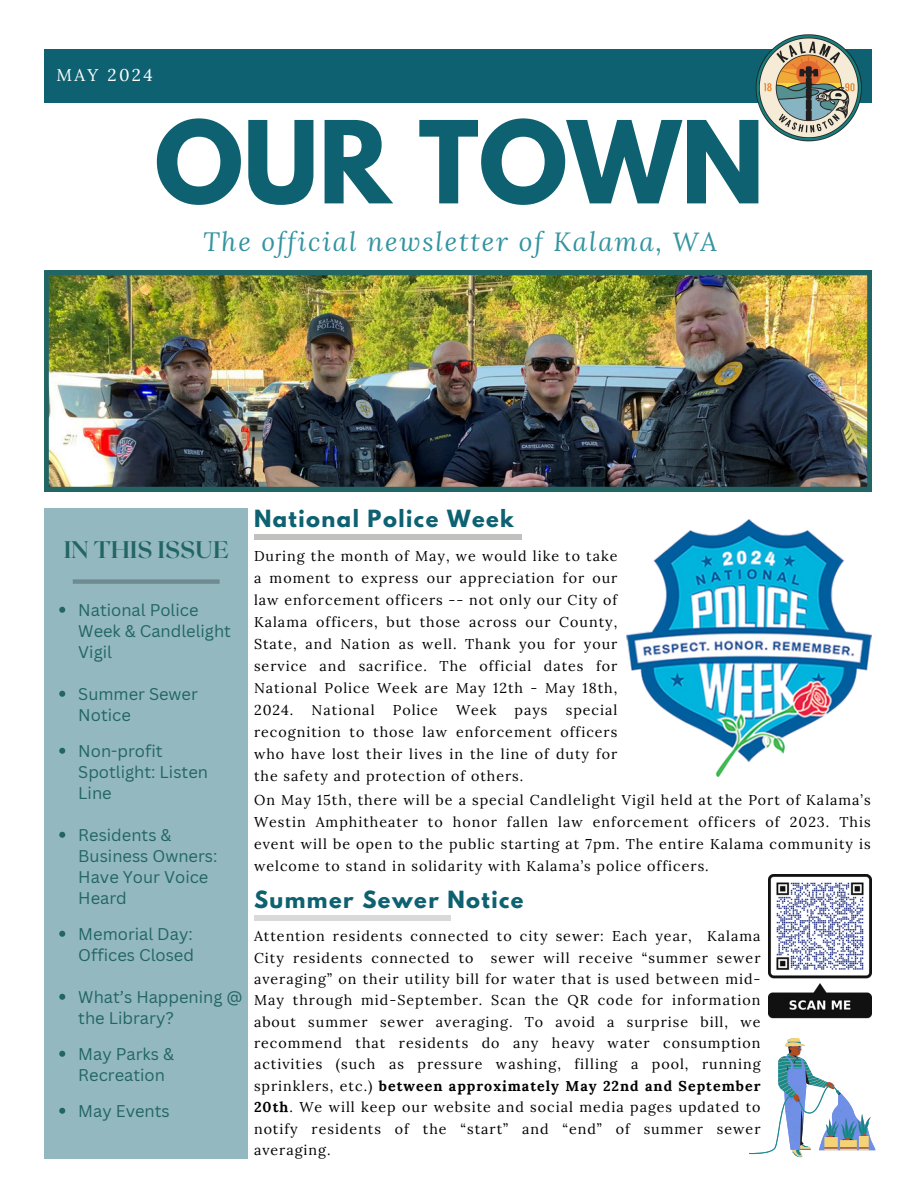
<style>
.page{position:relative;width:918px;height:1188px;background:#fff}
.page>*{position:absolute;margin:0;border:0;box-sizing:border-box;transform-origin:0 0}
.t1{font:700 101.1px "League Spartan";color:#0e6171}
.t2{font:italic 26.25px "Lora";letter-spacing:.07em;color:#3494a0}
.t3{font:700 24px "Roxborough CF";color:#226565}
.t4{font:700 21px "League Spartan";letter-spacing:.07em;color:#0e6171}
.t5{font:16.95px "Lora";letter-spacing:.14em;color:#fff}
.t6{font:16.5px/21px "Canva Sans";color:#226565}
.t7{font:14.25px/22px "Lora";letter-spacing:.07em;color:#000;text-align:justify}
.s1{font-weight:700}
</style>
<div class="page">
<div style="left:44px;top:50px;width:827px;height:52px;background:#0e6171"></div>
<img style="left:44px;top:271px;width:827px;height:220px">
<img style="left:755px;top:34px;width:107px;height:108px">
<div style="left:44px;top:508px;width:204px;height:650px;background:#93b8bf"></div>
<div style="left:73px;top:579px;width:147px;height:5px;background:#6f8b91"></div>
<div style="left:254px;top:534px;width:268px;height:5px;background:#c0c0be"></div>
<img style="left:626px;top:520px;width:245px;height:256px">
<img style="left:768px;top:874px;width:104px;height:145px">
<div style="left:254px;top:916px;width:197px;height:5px;background:#d9d9d9"></div>
<svg style="left:749px;top:1038px;width:127px;height:120px"></svg>
<svg style="left:59px;top:607px;width:6px;height:6px"></svg>
<svg style="left:59px;top:691px;width:6px;height:6px"></svg>
<svg style="left:59px;top:748px;width:6px;height:6px"></svg>
<svg style="left:59px;top:832px;width:6px;height:6px"></svg>
<svg style="left:59px;top:931px;width:6px;height:6px"></svg>
<svg style="left:59px;top:994px;width:6px;height:6px"></svg>
<svg style="left:59px;top:1051px;width:6px;height:6px"></svg>
<svg style="left:59px;top:1108px;width:6px;height:6px"></svg>
<h1 class="t5" style="left:57px;top:64px;width:98px">MAY 2024</h1>
<h3 class="t1" style="left:155px;top:112px;width:611px">OUR TOWN</h3>
<p class="t2" style="left:203px;top:224px;width:516px">The official newsletter of Kalama, WA</p>
<h2 class="t3" style="left:64px;top:534px;width:167px">IN THIS ISSUE</h2>
<p class="t6" style="left:78px;top:599px;width:154px">National Police<br>Week &amp; Candlelight<br>Vigil</p>
<p class="t6" style="left:78px;top:683px;width:121px">Summer Sewer<br>Notice</p>
<p class="t6" style="left:78px;top:740px;width:131px">Non-profit<br>Spotlight: Listen<br>Line</p>
<p class="t6" style="left:78px;top:824px;width:141px">Residents &amp;<br>Business Owners:<br>Have Your Voice<br>Heard</p>
<p class="t6" style="left:78px;top:923px;width:117px">Memorial Day:<br>Offices Closed</p>
<p class="t6" style="left:78px;top:986px;width:166px">What’s Happening @ the Library?</p>
<p class="t6" style="left:78px;top:1043px;width:97px">May Parks &amp;<br>Recreation</p>
<p class="t6" style="left:78px;top:1100px;width:93px">May Events</p>
<h4 class="t4" style="left:254px;top:508px;width:261px">National Police Week</h4>
<p class="t7" style="left:254px;top:544px;width:365px">During the month of May, we would like to take a moment to express our appreciation for our law enforcement officers -- not only our City of Kalama officers, but those across our County, State, and Nation as well. Thank you for your service and sacrifice. The official dates for National Police Week are May 12th - May 18th, 2024.</p>
<p class="t7" style="left:254px;top:698px;width:365px;text-indent:312px">special recognition to those law enforcement officers who have lost their lives in the line of duty for the safety and protection of others.</p>
<p class="t7" style="left:254px;top:789px;width:618px">On May 15th, there will be a special Candlelight Vigil held at the Port of Kalama’s Westin Amphitheater to honor fallen law enforcement officers of 2023. This event will be open to the public starting at 7pm. The entire Kalama community is welcome to stand in solidarity with Kalama’s police officers.</p>
<p class="t4" style="left:254px;top:889px;width:271px">Summer Sewer Notice</p>
<p class="t7" style="left:254px;top:925px;width:508px;line-height:21.3px">Attention residents connected to city sewer: Each year, Kalama City residents connected to sewer will receive “summer sewer averaging” on their utility bill for water that is used between mid-May through mid-September. Scan the QR code for information about summer sewer averaging. To avoid a surprise bill, we recommend that residents do any heavy water consumption activities (such as pressure washing, filling a pool, running sprinklers, etc.) <span class="s1">between approximately May 22nd and September 20th</span>. We will keep our website and social media pages updated to notify residents of the “start” and “end” of summer sewer averaging.</p>
<p class="t7" style="left:312px;top:698px;width:64px">National</p>
<p class="t7" style="left:393px;top:698px;width:47px">Police</p>
<p class="t7" style="left:456px;top:698px;width:42px">Week</p>
<p class="t7" style="left:515px;top:698px;width:34px">pays</p>
</div>
